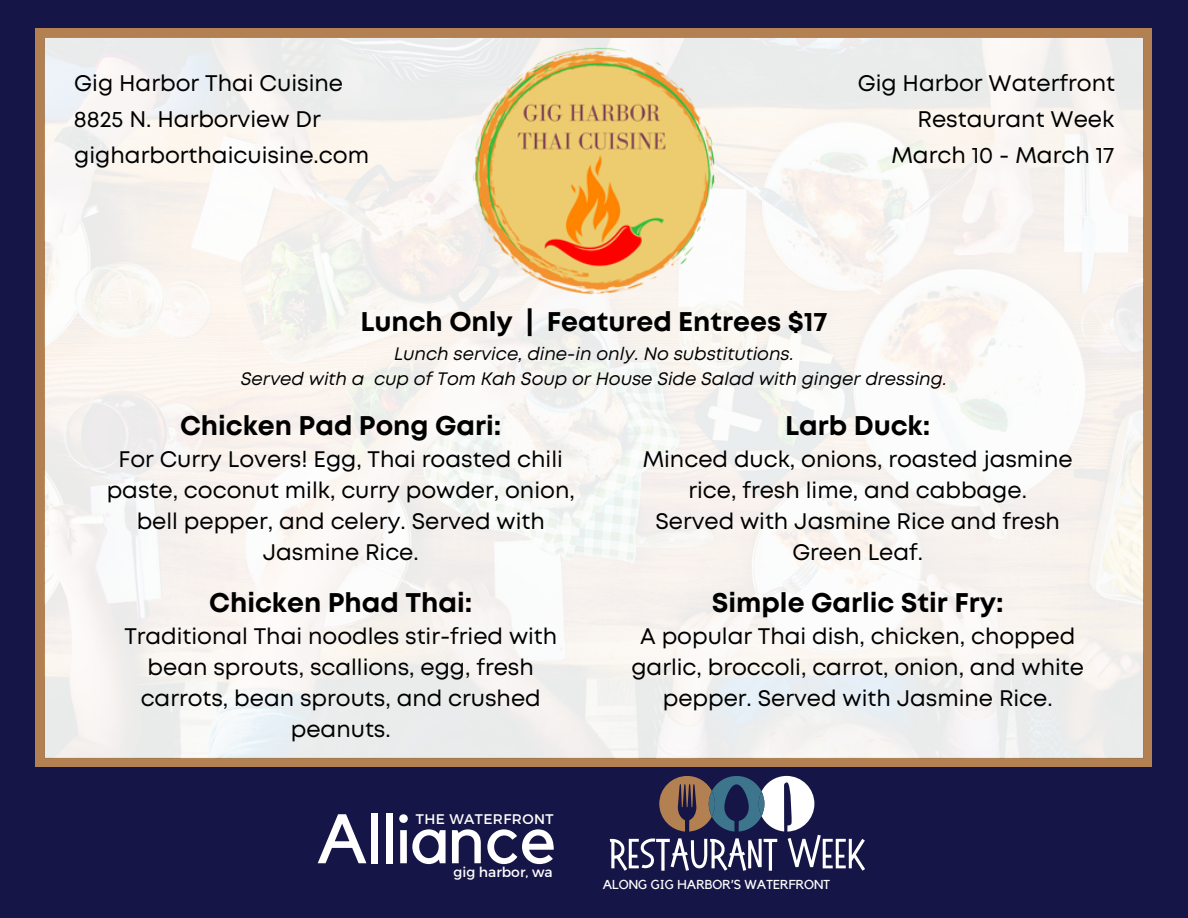
<style>
.page{position:relative;width:1188px;height:918px;background:#161547}
.page>*{position:absolute;margin:0;border:0;box-sizing:border-box;transform-origin:0 0}
.t1{font:69.15px "Kollektif";letter-spacing:-.005em;color:#fff}
.t2{font:51.75px "Sweet Salty";color:#fff}
.t3{font:700 27px "Mont";color:#000}
.t4{font:22.5px/31px "Mont";color:#000;text-align:center}
.t5{font:italic 18px/24.8px "Mont";color:#000;text-align:center}
.t6{font:13.95px "Montserrat";letter-spacing:.03em;color:#fff}
.t7{font:13.95px "Montserrat";color:#fff}
.t8{font:12.9px "Kollektif";color:#fff}
</style>
<div class="page">
<div style="left:36px;top:29px;width:1116px;height:738px;background:#b28051"></div>
<img style="left:45px;top:38px;width:1099px;height:720px">
<svg style="left:659px;top:776px;width:155px;height:55px"></svg>
<div style="left:759px;top:791px;width:5px;height:25px;background:#3d758c;border-radius:50%"></div>
<img style="left:467px;top:41px;width:254px;height:259px">
<h3 class="t4" style="left:74px;top:69px;width:270px">Gig Harbor Thai Cuisine</h3>
<h3 class="t4" style="left:74px;top:105px;width:248px">8825 N. Harborview Dr</h3>
<p class="t4" style="left:74px;top:141px;width:296px">gigharborthaicuisine.com</p>
<h4 class="t4" style="left:858px;top:69px;width:259px">Gig Harbor Waterfront</h4>
<h3 class="t4" style="left:917px;top:105px;width:199px">Restaurant Week</h3>
<h3 class="t4" style="left:891px;top:141px;width:225px">March 10 - March 17</h3>
<h3 class="t3" style="left:360px;top:311px;width:469px">Lunch Only | Featured Entrees $17</h3>
<h3 class="t5" style="left:241px;top:343px;width:708px">Lunch service, dine-in only. No substitutions.<br>Served with a cup of Tom Kah Soup or House Side Salad with ginger dressing.</h3>
<h1 class="t3" style="left:180px;top:416px;width:323px">Chicken Pad Pong Gari:</h1>
<h1 class="t4" style="left:107px;top:445px;width:470px">For Curry Lovers! Egg, Thai roasted chili paste, coconut milk, curry powder, onion, bell pepper, and celery. Served with Jasmine Rice.</h1>
<h5 class="t3" style="left:209px;top:593px;width:264px">Chicken Phad Thai:</h5>
<h5 class="t4" style="left:124px;top:622px;width:434px">Traditional Thai noodles stir-fried with bean sprouts, scallions, egg, fresh carrots, bean sprouts, and crushed peanuts.</h5>
<p class="t3" style="left:785px;top:416px;width:147px">Larb Duck:</p>
<p class="t4" style="left:643px;top:445px;width:432px">Minced duck, onions, roasted jasmine rice, fresh lime, and cabbage.<br>Served with Jasmine Rice and fresh<br>Green Leaf.</p>
<p class="t3" style="left:712px;top:593px;width:293px">Simple Garlic Stir Fry:</p>
<p class="t4" style="left:631px;top:622px;width:454px">A popular Thai dish, chicken, chopped garlic, broccoli, carrot, onion, and white pepper. Served with Jasmine Rice.</p>
<h3 class="t1" style="left:317px;top:807px;width:241px">Alliance</h3>
<h3 class="t6" style="left:416px;top:810px;width:139px">THE WATERFRONT</h3>
<h3 class="t7" style="left:454px;top:863px;width:101px">gig harbor, wa</h3>
<p class="t2" style="left:609px;top:829px;width:258px">Restaurant Week</p>
<h3 class="t8" style="left:603px;top:878px;width:229px">ALONG GIG HARBOR’S WATERFRONT</h3>
</div>
